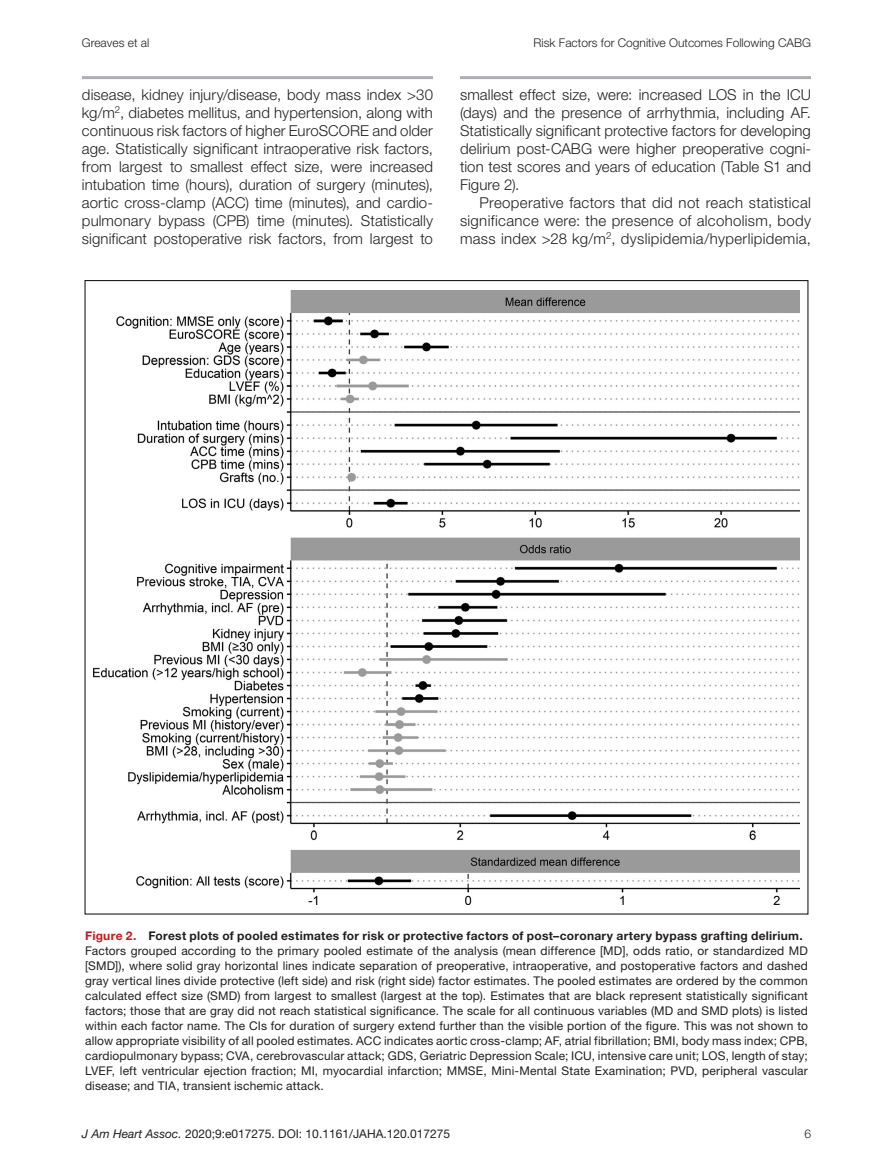
<style>
.page{position:relative;width:893px;height:1174px;background:#fff}
.page>*{position:absolute;margin:0;border:0;box-sizing:border-box;transform-origin:0 0}
.t1{font:300 15px/18px "Helvetica Neue LT Std";letter-spacing:.01em;color:#231f20;text-align:justify}
.t2{font:12px/15px "Helvetica Neue LT Std";letter-spacing:.015em;color:#231f20}
.t3{font:300 12px "Helvetica Neue LT Std";color:#231f20}
.s1{font-weight:700;color:#cd151d}
.s2{font-weight:700}
.s3{font-style:italic}
</style>
<div class="page">
<img style="left:94px;top:290px;width:705px;height:614px">
<hr style="left:82px;top:76px;width:351px;height:3px;background:#aeafb3">
<hr style="left:460px;top:76px;width:351px;height:3px;background:#aeafb3">
<p class="t3" style="left:82px;top:35px;width:90px">Greaves et al RiskFactorsforCogn</p>
<p class="t3" style="left:652px;top:35px;width:10px">itiveOutcomesFollowingCA</p>
<p class="t1" style="left:82px;top:85px;width:353px">disease, kidney injury/disease, body mass index &gt;30 kg/m<sup>2</sup>, diabetes mellitus, and hypertension, along with continuous risk factors of higher EuroSCORE and older age. Statistically significant intraoperative risk factors, from largest to smallest effect size, were increased intubation time (hours), duration of surgery (minutes), aortic cross-clamp (ACC) time (minutes), and cardio&shy;pulmonary bypass (CPB) time (minutes). Statistically significant postoperative risk factors, from largest to</p>
<p class="t1" style="left:460px;top:85px;width:353px">smallest effect size, were: increased LOS in the ICU (days) and the presence of arrhythmia, including AF.<br>Statistically significant protective factors for developing delirium post-CABG were higher preoperative cogni&shy;tion test scores and years of education (Table S1 and Figure 2).</p>
<p class="t1" style="left:460px;top:193px;width:353px;text-indent:19px">Preoperative factors that did not reach statistical significance were: the presence of alcoholism, body mass index &gt;28 kg/m<sup>2</sup>, dyslipidemia/hyperlipidemia,</p>
<p class="t2" style="left:85px;top:928px;width:724px"><span class="s1">Figure 2.</span> <span class="s2">Forest plots of pooled estimates for risk or protective factors of post–coronary artery bypass grafting delirium.<br></span>Factors grouped according to the primary pooled estimate of the analysis (mean difference [MD], odds ratio, or standardized MD [SMD]), where solid gray horizontal lines indicate separation of preoperative, intraoperative, and postoperative factors and dashed gray vertical lines divide protective (left side) and risk (right side) factor estimates. The pooled estimates are ordered by the common calculated effect size (SMD) from largest to smallest (largest at the top). Estimates that are black represent statistically significant factors; those that are gray did not reach statistical significance. The scale for all continuous variables (MD and SMD plots) is listed within each factor name. The CIs for duration of surgery extend further than the visible portion of the figure. This was not shown to allow appropriate visibility of all pooled estimates. ACC indicates aortic cross-clamp; AF, atrial fibrillation; BMI, body mass index; CPB, cardiopulmonary bypass; CVA, cerebrovascular attack; GDS, Geriatric Depression Scale; ICU, intensive care unit; LOS, length of stay; LVEF, left ventricular ejection fraction; MI, myocardial infarction; MMSE, Mini-Mental State Examination; PVD, peripheral vascular disease; and TIA, transient ischemic attack.</p>
<p class="t2" style="left:82px;top:1126px;width:370px"><span class="s3">J Am Heart Assoc.</span> 2020;9:e017275. DOI: 10.1161/JAHA.120.017275</p>
<p class="t3" style="left:804px;top:1126px;width:8px">6</p>
</div>
